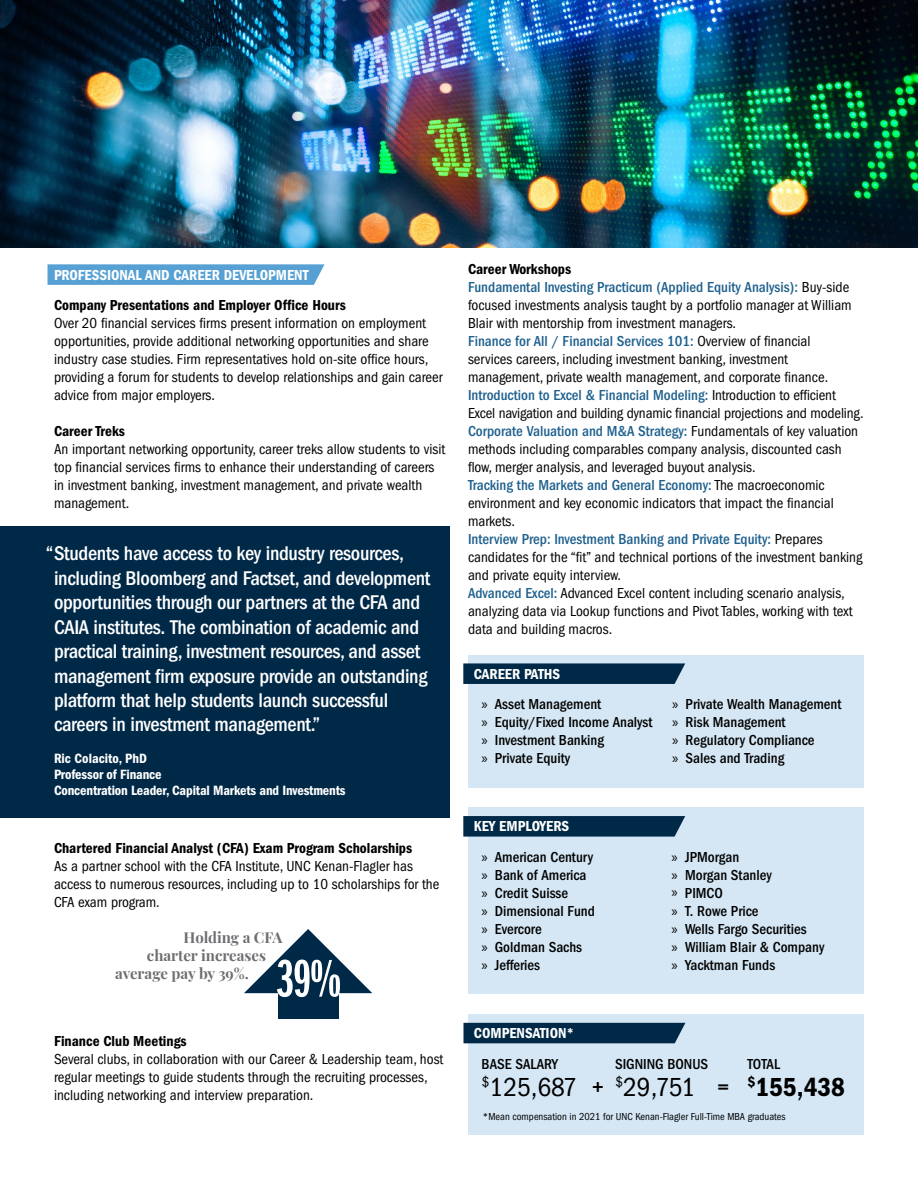
<style>
.page{position:relative;width:918px;height:1188px;background:#fff}
.page>*{position:absolute;margin:0;border:0;box-sizing:border-box;transform-origin:0 0}
.t1{font:54.9px "Franklin Gothic URW Ext Com D Dem";color:#fff}
.t2{font:condensed 27px "ITC Franklin Gothic Std";color:#000}
.t3{font:27px "ITC Franklin Gothic Std Dm Cd";color:#000}
.t4{font:500 condensed 20.55px/24.5px "ITC Franklin Gothic Std";letter-spacing:-.015em;color:#fff}
.t5{font:condensed 15.75px "ITC Franklin Gothic Std";color:#000}
.t6{font:condensed 15px/18px "ITC Franklin Gothic Std";color:#000}
.t7{font:500 condensed 15px "ITC Franklin Gothic Std";color:#000}
.t8{font:15px "ITC Franklin Gothic Std Dm Cd";color:#000}
.t9{font:15px "ITC Franklin Gothic Std Dm Cd";color:#fff}
.t10{font:700 15px "Playfair Display";color:#6d6e71}
.t11{font:13.95px "ITC Franklin Gothic Std Dm Cd";letter-spacing:-.01em;color:#fff}
.t12{font:condensed 10.5px "ITC Franklin Gothic Std";color:#000}
.s1{font-weight:500;color:#1e608e}
.s2{font-family:"Myriad Pro";font-weight:400;font-stretch:normal}
.s3{font-weight:500;font-size:24px}
</style>
<div class="page">
<svg style="left:48px;top:264px;width:277px;height:21px;background:#5ea4d4"></svg>
<div style="left:468px;top:655px;width:396px;height:132px;background:#d5e7f4"></div>
<div style="left:468px;top:807px;width:396px;height:187px;background:#d5e7f4"></div>
<svg style="left:463px;top:663px;width:222px;height:21px;background:#09314f"></svg>
<svg style="left:463px;top:816px;width:222px;height:21px;background:#09314f"></svg>
<div style="left:0;top:527px;width:450px;height:291px;background:#002948"></div>
<div style="left:278px;top:976px;width:61px;height:42px;background:#002948"></div>
<svg style="left:244px;top:929px;width:128px;height:64px"></svg>
<img style="left:0;top:0;width:918px;height:247px">
<div style="left:468px;top:1014px;width:396px;height:121px;background:#d5e7f4"></div>
<div style="left:464px;top:1023px;width:221px;height:20px;background:#002948"></div>
<h2 class="t9" style="left:54px;top:266px;width:256px">PROFESSIONAL AND CAREER DEVELOPMENT</h2>
<h3 class="t8" style="left:54px;top:297px;width:293px">Company Presentations and Employer Office Hours</h3>
<p class="t6" style="left:54px;top:314px;width:390px">Over 20 financial services firms present information on employment opportunities, provide additional networking opportunities and share industry case studies. Firm representatives hold on-site office hours, providing a forum for students to develop relationships and gain career advice from major employers.</p>
<h3 class="t8" style="left:54px;top:423px;width:73px">Career Treks</h3>
<p class="t6" style="left:54px;top:440px;width:393px">An important networking opportunity, career treks allow students to visit top financial services firms to enhance their understanding of careers in investment banking, investment management, and private wealth management.</p>
<p class="t4" style="left:54px;top:541px;width:378px;text-indent:-8px">“Students have access to key industry resources, including Bloomberg and Factset, and development opportunities through our partners at the CFA and CAIA institutes. The combination of academic and practical training, investment resources, and asset management firm exposure provide an outstanding platform that help students launch successful careers in investment management.”</p>
<p class="t11" style="left:54px;top:751px;width:94px">Ric Colacito, PhD</p>
<p class="t11" style="left:54px;top:766px;width:109px">Professor of Finance</p>
<p class="t11" style="left:54px;top:782px;width:293px">Concentration Leader, Capital Markets and Investments</p>
<h3 class="t8" style="left:54px;top:839px;width:360px">Chartered Financial Analyst (CFA) Exam Program Scholarships</h3>
<p class="t6" style="left:54px;top:857px;width:387px">As a partner school with the CFA Institute, UNC Kenan-Flagler has access to numerous resources, including up to 10 scholarships for the<br>CFA exam program.</p>
<p class="t10" style="left:184px;top:926px;width:100px">Holding a CFA</p>
<p class="t10" style="left:147px;top:944px;width:121px">charter increases</p>
<p class="t10" style="left:115px;top:962px;width:135px">average pay by 39%.</p>
<h1 class="t1" style="left:277px;top:949px;width:66px">39%</h1>
<h3 class="t8" style="left:54px;top:1033px;width:134px">Finance Club Meetings</h3>
<p class="t6" style="left:54px;top:1051px;width:391px">Several clubs, in collaboration with our Career &amp; Leadership team, host regular meetings to guide students through the recruiting processes, including networking and interview preparation.</p>
<h3 class="t8" style="left:468px;top:261px;width:105px">Career Workshops</h3>
<p class="t6" style="left:468px;top:279px;width:385px"><span class="s1">Fundamental Investing Practicum (Applied Equity Analysis):</span> Buy-side focused investments analysis taught by a portfolio manager at William<br>Blair with mentorship from investment managers.</p>
<p class="t6" style="left:468px;top:333px;width:362px"><span class="s1">Finance for All / Financial Services 101:</span> Overview of financial services careers, including investment banking, investment management, private wealth management, and corporate finance.</p>
<p class="t6" style="left:468px;top:387px;width:397px"><span class="s1">Introduction to Excel &amp; Financial Modeling:</span> Introduction to efficient<br>Excel navigation and building dynamic financial projections and modeling.</p>
<p class="t6" style="left:468px;top:423px;width:392px"><span class="s1">Corporate Valuation and M&amp;A Strategy:</span> Fundamentals of key valuation methods including comparables company analysis, discounted cash flow, merger analysis, and leveraged buyout analysis.</p>
<p class="t6" style="left:468px;top:477px;width:367px"><span class="s1">Tracking the Markets and General Economy:</span> The macroeconomic environment and key economic indicators that impact the financial markets.</p>
<p class="t6" style="left:468px;top:531px;width:396px"><span class="s1">Interview Prep: Investment Banking and Private Equity:</span> Prepares candidates for the “fit” and technical portions of the investment banking and private equity interview.</p>
<p class="t6" style="left:468px;top:585px;width:386px"><span class="s1">Advanced Excel:</span> Advanced Excel content including scenario analysis, analyzing data via Lookup functions and Pivot Tables, working with text data and building macros.</p>
<h2 class="t9" style="left:474px;top:665px;width:88px">CAREER PATHS</h2>
<p class="t7" style="left:481px;top:696px;width:121px"><span class="s2">»</span> Asset Management</p>
<p class="t7" style="left:481px;top:714px;width:173px"><span class="s2">»</span> Equity/Fixed Income Analyst</p>
<p class="t7" style="left:481px;top:732px;width:124px"><span class="s2">»</span> Investment Banking</p>
<p class="t7" style="left:481px;top:750px;width:90px"><span class="s2">»</span> Private Equity</p>
<p class="t7" style="left:672px;top:696px;width:171px"><span class="s2">»</span> Private Wealth Management</p>
<p class="t7" style="left:672px;top:714px;width:115px"><span class="s2">»</span> Risk Management</p>
<p class="t7" style="left:672px;top:732px;width:144px"><span class="s2">»</span> Regulatory Compliance</p>
<p class="t7" style="left:672px;top:750px;width:114px"><span class="s2">»</span> Sales and Trading</p>
<h2 class="t9" style="left:474px;top:818px;width:97px">KEY EMPLOYERS</h2>
<p class="t7" style="left:481px;top:849px;width:113px"><span class="s2">»</span> American Century</p>
<p class="t7" style="left:481px;top:867px;width:107px"><span class="s2">»</span> Bank of America</p>
<p class="t7" style="left:481px;top:885px;width:88px"><span class="s2">»</span> Credit Suisse</p>
<p class="t7" style="left:481px;top:903px;width:115px"><span class="s2">»</span> Dimensional Fund</p>
<p class="t7" style="left:481px;top:921px;width:62px"><span class="s2">»</span> Evercore</p>
<p class="t7" style="left:481px;top:939px;width:102px"><span class="s2">»</span> Goldman Sachs</p>
<p class="t7" style="left:481px;top:957px;width:60px"><span class="s2">»</span> Jefferies</p>
<p class="t7" style="left:672px;top:849px;width:69px"><span class="s2">»</span> JPMorgan</p>
<p class="t7" style="left:672px;top:867px;width:102px"><span class="s2">»</span> Morgan Stanley</p>
<p class="t7" style="left:672px;top:885px;width:53px"><span class="s2">»</span> PIMCO</p>
<p class="t7" style="left:672px;top:903px;width:88px"><span class="s2">»</span> T. Rowe Price</p>
<p class="t7" style="left:672px;top:921px;width:137px"><span class="s2">»</span> Wells Fargo Securities</p>
<p class="t7" style="left:672px;top:939px;width:154px"><span class="s2">»</span> William Blair &amp; Company</p>
<p class="t7" style="left:672px;top:957px;width:105px"><span class="s2">»</span> Yacktman Funds</p>
<h2 class="t9" style="left:474px;top:1025px;width:102px">COMPENSATION*</h2>
<p class="t7" style="left:482px;top:1055px;width:78px">BASE SALARY</p>
<p class="t2" style="left:482px;top:1072px;width:97px"><sup>$</sup>125,687</p>
<p class="t7" style="left:747px;top:1055px;width:34px">TOTAL</p>
<p class="t3" style="left:747px;top:1071px;width:99px"><sup>$</sup>155,438</p>
<p class="t12" style="left:483px;top:1110px;width:304px">* Mean compensation in 2021 for UNC Kenan-Flagler Full-Time MBA graduates</p>
<p class="t7" style="left:615px;top:1055px;width:95px">SIGNING BONUS</p>
<p class="t5" style="left:615px;top:1073px;width:10px">$</p>
<p class="t2" style="left:592px;top:1072px;width:139px"><span class="s3">+</span> 29,751 <span class="s3">=</span></p>
</div>
